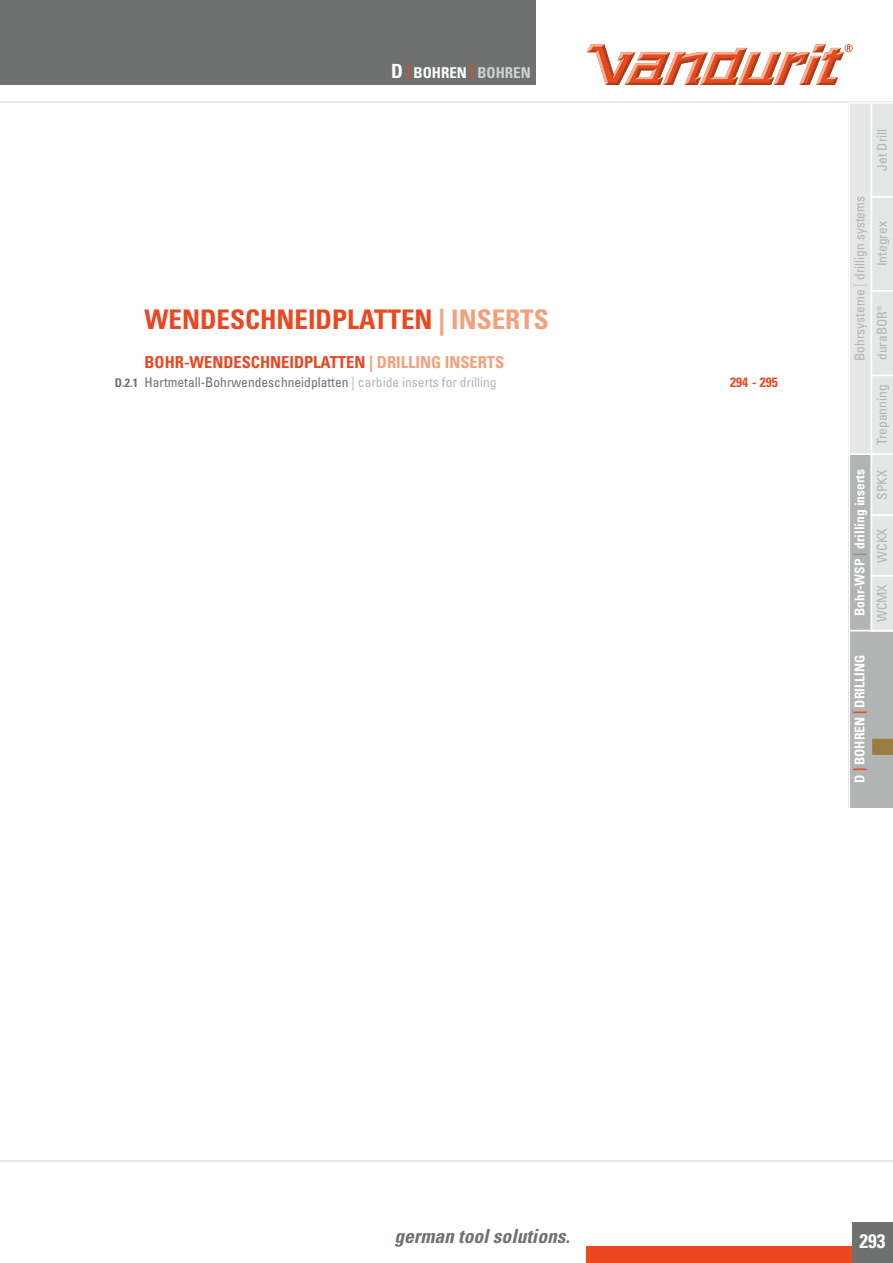
<style>
.page{position:relative;width:893px;height:1263px;background:#fff}
.page>*{position:absolute;margin:0;border:0;box-sizing:border-box;transform-origin:0 0}
.t1{font:700 condensed 27px "Univers LT Std";color:#eb4721}
.t2{font:italic 700 condensed 19.5px "Univers LT Std";color:#6f7171}
.t3{font:700 condensed 19.5px "Univers LT Std";color:#fff}
.t4{font:700 condensed 16.5px "Univers LT Std";color:#eb4721}
.t5{font:700 condensed 15px "Univers LT Std";color:#fff}
.t6{font:condensed 13.5px "Univers LT Std";color:#b2b4b4}
.t7{font:condensed 13.5px "Univers LT Std";color:#6f7171}
.t8{font:700 condensed 13.5px/22px "Univers LT Std";color:#fff}
.t9{font:700 condensed 13.5px "Univers LT Std";color:#eb4721}
.s1{font-size:19.5px}
.s2{color:#cfd0d1}
.s3{color:#f5a07b}
.s4{font-weight:700;font-size:12px}
.s5{color:#b2b4b4}
.s6{font-weight:700;color:#cfd0d1}
.s7{color:#919292}
.s8{font-weight:400;color:#b2b4b4}
.s9{color:#eb4721}
</style>
<div class="page">
<div style="left:587px;top:1246px;width:306px;height:17px;background:#eb4721"></div>
<svg style="left:587px;top:44px;width:266px;height:41px"></svg>
<div style="left:0;top:0;width:536px;height:85px;background:#6f7171"></div>
<hr style="left:0;top:1160px;width:893px;height:1px;background:#cfd0d1">
<hr style="left:0;top:102px;width:893px;height:1px;background:#cfd0d1">
<div style="left:852px;top:1222px;width:41px;height:41px;background:#6f7171"></div>
<div style="left:848px;top:631px;width:23px;height:177px;background:#b2b4b4"></div>
<div style="left:871px;top:791px;width:22px;height:17px;background:#b2b4b4"></div>
<div style="left:871px;top:774px;width:22px;height:17px;background:#b2b4b4"></div>
<div style="left:871px;top:756px;width:22px;height:18px;background:#b2b4b4"></div>
<div style="left:871px;top:738px;width:22px;height:18px;background:#987e3e"></div>
<div style="left:871px;top:720px;width:22px;height:18px;background:#b2b4b4"></div>
<div style="left:871px;top:702px;width:22px;height:18px;background:#b2b4b4"></div>
<div style="left:871px;top:684px;width:22px;height:18px;background:#b2b4b4"></div>
<div style="left:871px;top:666px;width:22px;height:18px;background:#b2b4b4"></div>
<div style="left:871px;top:648px;width:22px;height:18px;background:#b2b4b4"></div>
<div style="left:871px;top:630px;width:22px;height:18px;background:#b2b4b4"></div>
<hr style="left:870px;top:755px;width:23px;height:2px;background:#b2b4b4">
<hr style="left:870px;top:737px;width:23px;height:2px;background:#b2b4b4">
<hr style="left:848px;top:630px;width:2px;height:178px;background:#fff">
<hr style="left:870px;top:630px;width:2px;height:178px;background:#b2b4b4">
<div style="left:848px;top:103px;width:23px;height:352px;background:#e5e6e6"></div>
<div style="left:871px;top:375px;width:22px;height:80px;background:#e5e6e6"></div>
<div style="left:871px;top:291px;width:22px;height:84px;background:#e5e6e6"></div>
<div style="left:871px;top:197px;width:22px;height:94px;background:#e5e6e6"></div>
<div style="left:871px;top:102px;width:22px;height:95px;background:#e5e6e6"></div>
<hr style="left:870px;top:374px;width:23px;height:2px;background:#fff">
<hr style="left:870px;top:290px;width:23px;height:2px;background:#fff">
<hr style="left:870px;top:196px;width:23px;height:2px;background:#fff">
<hr style="left:848px;top:102px;width:45px;height:2px;background:#fff">
<hr style="left:848px;top:102px;width:2px;height:353px;background:#fff">
<hr style="left:870px;top:102px;width:2px;height:353px;background:#fff">
<div style="left:848px;top:454px;width:23px;height:177px;background:#b2b4b4"></div>
<div style="left:871px;top:576px;width:22px;height:55px;background:#e5e6e6"></div>
<div style="left:871px;top:515px;width:22px;height:61px;background:#e5e6e6"></div>
<div style="left:871px;top:453px;width:22px;height:62px;background:#e5e6e6"></div>
<hr style="left:848px;top:630px;width:45px;height:1px;background:#fff">
<hr style="left:870px;top:575px;width:23px;height:2px;background:#fff">
<hr style="left:870px;top:514px;width:23px;height:2px;background:#fff">
<hr style="left:848px;top:453px;width:45px;height:2px;background:#fff">
<hr style="left:848px;top:453px;width:2px;height:178px;background:#fff">
<hr style="left:870px;top:453px;width:2px;height:178px;background:#fff">
<p class="t5" style="left:391px;top:68px;width:141px"><span class="s1">D</span> <sup>|</sup> BOHREN <sup>|</sup> <span class="s2">BOHREN</span></p>
<h1 class="t1" style="left:145px;top:309px;width:406px">WENDESCHNEIDPLATTEN <span class="s3">| INSERTS</span></h1>
<p class="t4" style="left:145px;top:356px;width:361px">BOHR-WENDESCHNEIDPLATTEN <span class="s3">| DRILLING INSERTS</span></p>
<p class="t7" style="left:115px;top:377px;width:383px"><span class="s4">D.2.1</span> Hartmetall-Bohrwendeschneidplatten <span class="s5">| carbide inserts for drilling</span></p>
<p class="t9" style="left:730px;top:377px;width:49px">294 - 295</p>
<p class="t6" style="left:877px;top:171px;width:43px;rotate:-90deg">Jet Drill</p>
<p class="t6" style="left:855px;top:361px;width:166px;rotate:-90deg">Bohrsysteme <span class="s6">|</span> drillign systems</p>
<p class="t6" style="left:877px;top:266px;width:46px;rotate:-90deg">Integrex</p>
<p class="t6" style="left:877px;top:360px;width:56px;rotate:-90deg">duraBOR<sup>®</sup></p>
<p class="t6" style="left:877px;top:445px;width:62px;rotate:-90deg">Trepanning</p>
<p class="t8" style="left:850px;top:622px;width:155px;text-indent:7px;rotate:-90deg">Bohr-WSP <span class="s7">|</span> drilling inserts<br><span class="s8">WCMX</span></p>
<p class="t6" style="left:877px;top:500px;width:32px;rotate:-90deg">SPKX</p>
<p class="t6" style="left:877px;top:563px;width:36px;rotate:-90deg">WCKX</p>
<p class="t8" style="left:850px;top:783px;width:129px;rotate:-90deg">D <span class="s9">|</span> BOHREN <span class="s9">|</span> DRILLING</p>
<h2 class="t2" style="left:394px;top:1229px;width:177px">german tool solutions.</h2>
<h2 class="t3" style="left:860px;top:1234px;width:27px">293</h2>
</div>
